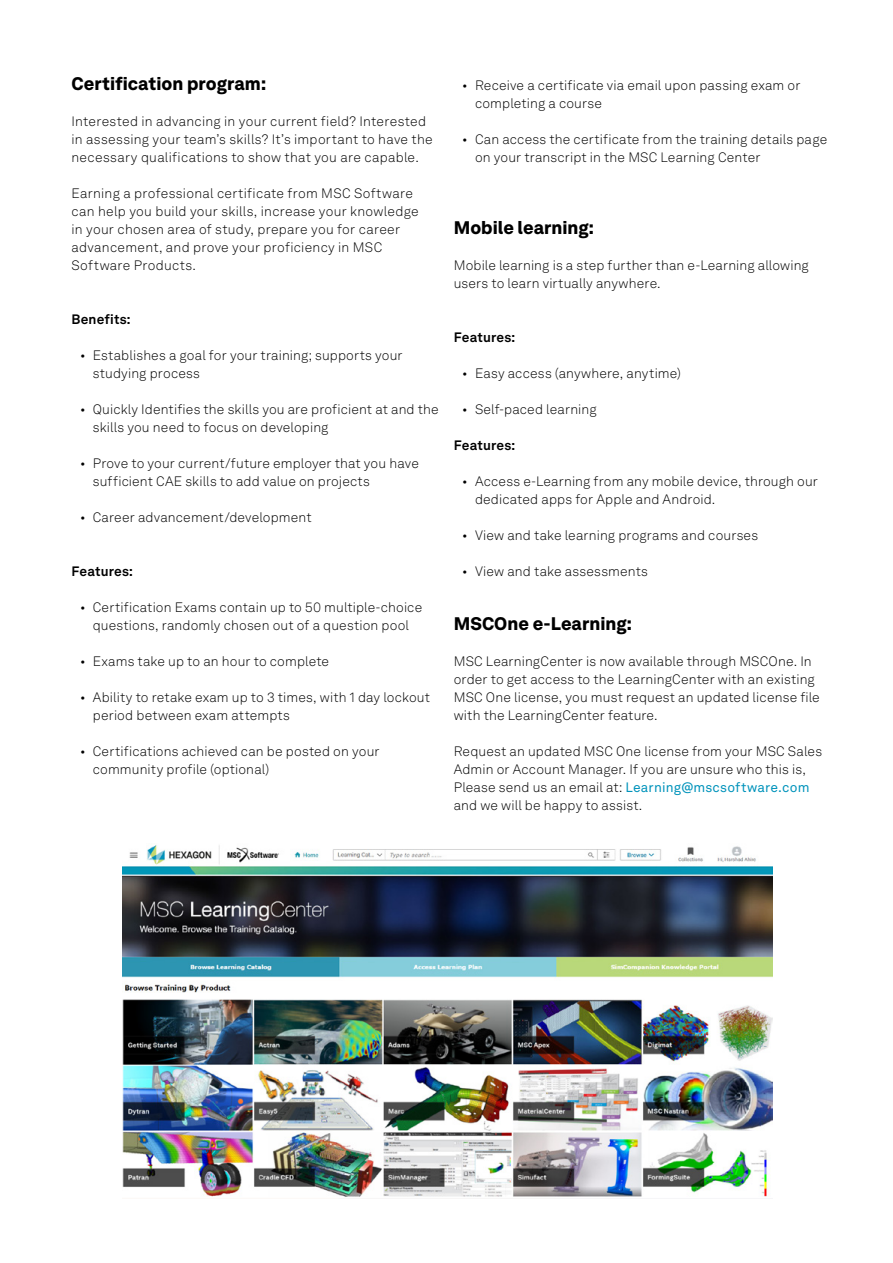
<style>
.page{position:relative;width:893px;height:1263px;background:#fff}
.page>*{position:absolute;margin:0;border:0;box-sizing:border-box;transform-origin:0 0}
.t1{font:900 18px "Hexagon Akkurat";color:#000}
.t2{font:300 13.5px/18px "Hexagon Akkurat";letter-spacing:.01em;color:#000}
.t3{font:700 13.5px "Hexagon Akkurat";letter-spacing:.01em;color:#000}
.s1{font-weight:400;color:#0093bb}
</style>
<div class="page">
<img style="left:123px;top:845px;width:649px;height:352px">
<h1 class="t1" style="left:72px;top:69px;width:196px">Certification program:</h1>
<p class="t2" style="left:72px;top:111px;width:363px">Interested in advancing in your current field? Interested in assessing your team’s skills? It’s important to have the necessary qualifications to show that you are capable.</p>
<p class="t2" style="left:72px;top:183px;width:349px">Earning a professional certificate from MSC Software can help you build your skills, increase your knowledge in your chosen area of study, prepare you for career advancement, and prove your proficiency in MSC Software Products.</p>
<p class="t3" style="left:72px;top:308px;width:61px">Benefits:</p>
<p class="t2" style="left:93px;top:345px;width:311px;text-indent:-13px">• Establishes a goal for your training; supports your studying process</p>
<p class="t2" style="left:93px;top:399px;width:347px;text-indent:-13px">• Quickly Identifies the skills you are proficient at and the skills you need to focus on developing</p>
<p class="t2" style="left:93px;top:453px;width:328px;text-indent:-13px">• Prove to your current/future employer that you have sufficient CAE skills to add value on projects</p>
<p class="t2" style="left:80px;top:507px;width:233px">• Career advancement/development</p>
<p class="t3" style="left:72px;top:560px;width:63px">Features:</p>
<p class="t2" style="left:80px;top:597px;width:344px;text-align:center">• Certification Exams contain up to 50 multiple-choice questions, randomly chosen out of a question pool</p>
<p class="t2" style="left:80px;top:651px;width:251px">• Exams take up to an hour to complete</p>
<p class="t2" style="left:93px;top:687px;width:339px;text-indent:-13px">• Ability to retake exam up to 3 times, with 1 day lockout period between exam attempts</p>
<p class="t2" style="left:93px;top:741px;width:288px;text-indent:-13px">• Certifications achieved can be posted on your community profile (optional)</p>
<p class="t2" style="left:475px;top:75px;width:327px;text-indent:-13px">• Receive a certificate via email upon passing exam or completing a course</p>
<p class="t2" style="left:475px;top:129px;width:354px;text-indent:-13px">• Can access the certificate from the training details page on your transcript in the MSC Learning Center</p>
<h1 class="t1" style="left:454px;top:213px;width:142px">Mobile learning:</h1>
<p class="t2" style="left:454px;top:255px;width:357px">Mobile learning is a step further than e-Learning allowing users to learn virtually anywhere.</p>
<p class="t3" style="left:454px;top:326px;width:63px">Features:</p>
<p class="t2" style="left:462px;top:363px;width:220px">• Easy access (anywhere, anytime)</p>
<p class="t2" style="left:462px;top:399px;width:136px">• Self-paced learning</p>
<p class="t3" style="left:454px;top:434px;width:63px">Features:</p>
<p class="t2" style="left:475px;top:471px;width:345px;text-indent:-13px">• Access e-Learning from any mobile device, through our dedicated apps for Apple and Android.</p>
<p class="t2" style="left:462px;top:525px;width:297px">• View and take learning programs and courses</p>
<p class="t2" style="left:462px;top:561px;width:187px">• View and take assessments</p>
<h1 class="t1" style="left:454px;top:609px;width:180px">MSCOne e-Learning:</h1>
<p class="t2" style="left:454px;top:651px;width:368px">MSC LearningCenter is now available through MSCOne. In order to get access to the LearningCenter with an existing MSC One license, you must request an updated license file with the LearningCenter feature.</p>
<p class="t2" style="left:454px;top:741px;width:370px">Request an updated MSC One license from your MSC Sales Admin or Account Manager. If you are unsure who this is, Please send us an email at: <span class="s1">Learning@mscsoftware.com </span>and we will be happy to assist.</p>
</div>
